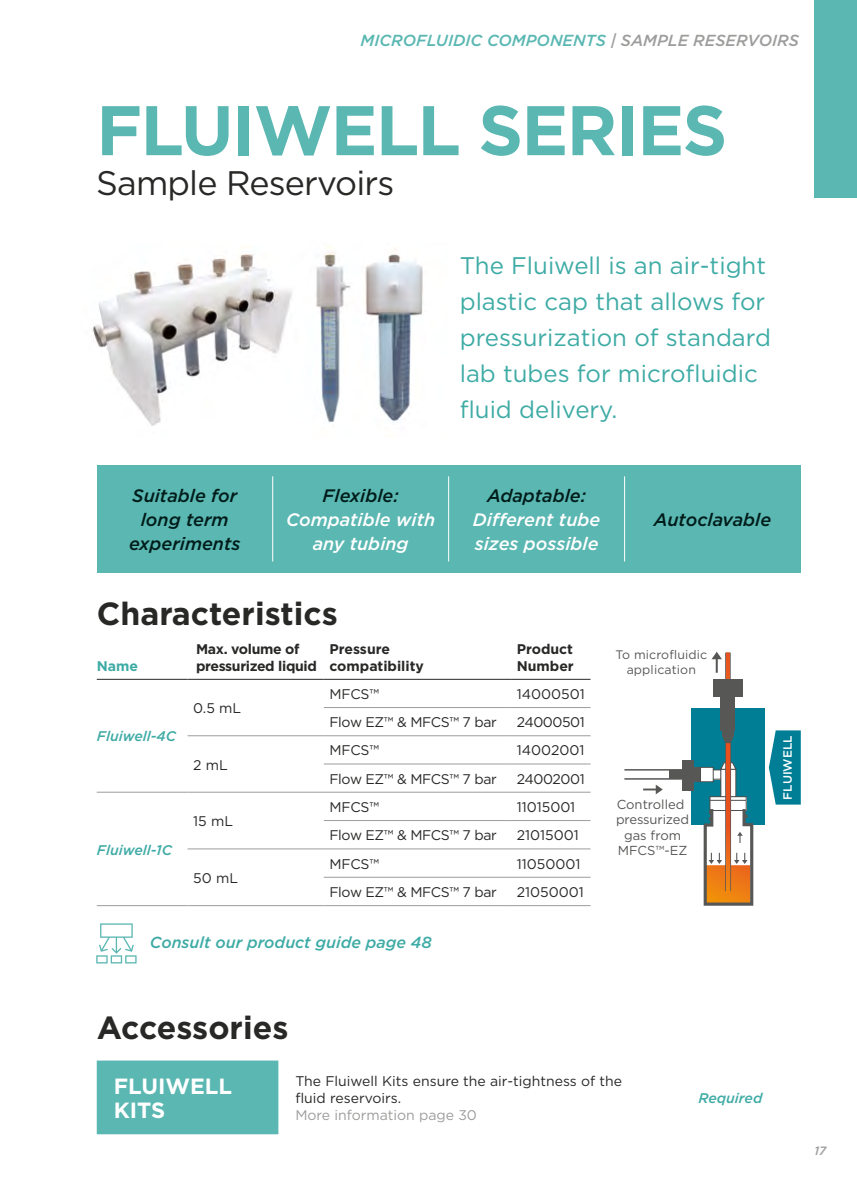
<style>
.page{position:relative;width:857px;height:1191px;background:#fff}
.page>*{position:absolute;margin:0;border:0;box-sizing:border-box;transform-origin:0 0}
.t1{font:700 70px "Gotham";letter-spacing:-.025em;color:#5ab7b2}
.t2{font:34px "Gotham";letter-spacing:-.025em;color:#282827}
.t3{font:700 32px "Gotham";color:#282827}
.t4{font:24px/36px "Gotham";color:#3eaba5}
.t5{font:700 22px/24px "Gotham";color:#fff}
.t6{font:italic 500 18px/24px "Gotham";color:#001c1a;text-align:center}
.t7{font:italic 500 18px/24px "Gotham";color:#fff;text-align:center}
.t8{font:italic 500 16px "Gotham";color:#5ab7b2}
.t9{font:italic 500 16px "Gotham";color:#3eaba5}
.t10{font:14px/16.8px "Gotham";letter-spacing:-.005em;color:#282827}
.t11{font:14px "Gotham";letter-spacing:-.025em;color:#282827}
.t12{font:700 14px/16.8px "Gotham";letter-spacing:-.015em;color:#282827}
.t13{font:italic 500 14px "Gotham";color:#3eaba5}
.t14{font:14px "Gotham";color:#9d9d9c}
.t15{font:14px "Gotham";letter-spacing:-.03em;color:#282827}
.t16{font:700 14px "Gotham";color:#3eaba5}
.t17{font:13px/15.6px "Gotham";letter-spacing:-.005em;color:#575756;text-align:center}
.t18{font:12.4px/14.8px "Gotham";letter-spacing:.01em;color:#575756;text-align:center}
.t19{font:500 12px "Gotham";color:#fff}
.t20{font:italic 500 12px "Gotham";color:#9d9d9c}
.s1{color:#9d9d9c}
</style>
<div class="page">
<img style="left:91px;top:247px;width:332px;height:179px">
<div style="left:814px;top:0;width:42px;height:197px;background:#5ab7b2"></div>
<div style="left:97px;top:465px;width:703px;height:108px;background:#5ab7b2"></div>
<hr style="left:272px;top:476px;width:1px;height:85px;background:#fff">
<hr style="left:448px;top:476px;width:1px;height:85px;background:#fff">
<hr style="left:624px;top:476px;width:1px;height:85px;background:#fff">
<hr style="left:97px;top:679px;width:90px;height:1px;background:#282827">
<hr style="left:187px;top:679px;width:136px;height:1px;background:#282827">
<hr style="left:323px;top:679px;width:188px;height:1px;background:#282827">
<hr style="left:511px;top:679px;width:79px;height:1px;background:#282827">
<hr style="left:97px;top:792px;width:90px;height:1px;background:#9d9d9c">
<hr style="left:97px;top:905px;width:90px;height:1px;background:#9d9d9c">
<hr style="left:323px;top:707px;width:188px;height:1px;background:#9d9d9c">
<hr style="left:511px;top:707px;width:79px;height:1px;background:#9d9d9c">
<hr style="left:187px;top:735px;width:136px;height:1px;background:#9d9d9c">
<hr style="left:323px;top:735px;width:188px;height:1px;background:#9d9d9c">
<hr style="left:511px;top:735px;width:79px;height:1px;background:#9d9d9c">
<hr style="left:323px;top:763px;width:188px;height:1px;background:#9d9d9c">
<hr style="left:511px;top:763px;width:79px;height:1px;background:#9d9d9c">
<hr style="left:187px;top:792px;width:136px;height:1px;background:#9d9d9c">
<hr style="left:323px;top:792px;width:188px;height:1px;background:#9d9d9c">
<hr style="left:511px;top:792px;width:79px;height:1px;background:#9d9d9c">
<hr style="left:323px;top:820px;width:188px;height:1px;background:#9d9d9c">
<hr style="left:511px;top:820px;width:79px;height:1px;background:#9d9d9c">
<hr style="left:187px;top:848px;width:136px;height:1px;background:#9d9d9c">
<hr style="left:323px;top:848px;width:188px;height:1px;background:#9d9d9c">
<hr style="left:511px;top:848px;width:79px;height:1px;background:#9d9d9c">
<hr style="left:323px;top:877px;width:188px;height:1px;background:#9d9d9c">
<hr style="left:511px;top:877px;width:79px;height:1px;background:#9d9d9c">
<hr style="left:187px;top:905px;width:136px;height:1px;background:#9d9d9c">
<hr style="left:323px;top:905px;width:188px;height:1px;background:#9d9d9c">
<hr style="left:511px;top:905px;width:79px;height:1px;background:#9d9d9c">
<div style="left:97px;top:1060px;width:181px;height:74px;background:#5ab7b2"></div>
<div style="left:691px;top:707px;width:73px;height:117px;background:#007e95"></div>
<div style="left:681px;top:760px;width:12px;height:31px;background:#575756"></div>
<div style="left:669px;top:770px;width:14px;height:9px;background:#575756"></div>
<div style="left:691px;top:767px;width:13px;height:14px;background:#575756"></div>
<div style="left:712px;top:679px;width:29px;height:18px;background:#575756"></div>
<div style="left:720px;top:696px;width:15px;height:34px;background:#575756"></div>
<div style="left:721px;top:730px;width:12px;height:6px;background:#575756"></div>
<hr style="left:624px;top:769px;width:58px;height:1px;background:#575756">
<hr style="left:624px;top:778px;width:58px;height:1px;background:#575756">
<svg style="left:701px;top:736px;width:53px;height:170px"></svg>
<svg style="left:711px;top:652px;width:18px;height:28px"></svg>
<svg style="left:643px;top:784px;width:19px;height:10px"></svg>
<svg style="left:768px;top:730px;width:32px;height:74px;background:#238fa3"></svg>
<svg style="left:96px;top:923px;width:40px;height:40px"></svg>
<p class="t8" style="left:360px;top:30px;width:440px">MICROFLUIDIC COMPONENTS <span class="s1">| SAMPLE RESERVOIRS</span></p>
<h1 class="t1" style="left:96px;top:84px;width:632px">FLUIWELL SERIES</h1>
<h2 class="t2" style="left:96px;top:161px;width:299px">Sample Reservoirs</h2>
<h3 class="t4" style="left:459px;top:247px;width:313px">The Fluiwell is an air-tight plastic cap that allows for pressurization of standard lab tubes for microfluidic fluid delivery.</h3>
<p class="t6" style="left:129px;top:483px;width:113px">Suitable for long term experiments</p>
<p class="t6" style="left:322px;top:483px;width:78px">Flexible:</p>
<p class="t7" style="left:286px;top:507px;width:150px">Compatible with any tubing</p>
<p class="t6" style="left:487px;top:483px;width:100px">Adaptable:</p>
<p class="t7" style="left:472px;top:507px;width:129px;text-align:left">Different tube sizes possible</p>
<p class="t6" style="left:653px;top:507px;width:119px">Autoclavable</p>
<h3 class="t3" style="left:97px;top:592px;width:242px">Characteristics</h3>
<p class="t16" style="left:97px;top:656px;width:43px">Name</p>
<p class="t12" style="left:196px;top:640px;width:122px">Max. volume of pressurized liquid</p>
<p class="t12" style="left:329px;top:640px;width:96px">Pressure compatibility</p>
<p class="t12" style="left:516px;top:640px;width:58px">Product<br>Number</p>
<p class="t13" style="left:97px;top:727px;width:81px">Fluiwell-4C</p>
<p class="t10" style="left:193px;top:699px;width:49px">0.5 mL</p>
<p class="t10" style="left:193px;top:756px;width:36px">2 mL</p>
<p class="t13" style="left:97px;top:840px;width:77px">Fluiwell-1C</p>
<p class="t10" style="left:193px;top:812px;width:41px">15 mL</p>
<p class="t10" style="left:193px;top:869px;width:46px">50 mL</p>
<p class="t10" style="left:329px;top:685px;width:51px">MFCS™</p>
<p class="t10" style="left:516px;top:685px;width:69px">14000501</p>
<p class="t11" style="left:329px;top:713px;width:169px">Flow EZ™ &amp; MFCS™ 7 bar</p>
<p class="t15" style="left:516px;top:713px;width:70px">24000501</p>
<p class="t10" style="left:329px;top:742px;width:51px">MFCS™</p>
<p class="t10" style="left:516px;top:742px;width:69px">14002001</p>
<p class="t11" style="left:329px;top:769px;width:169px">Flow EZ™ &amp; MFCS™ 7 bar</p>
<p class="t11" style="left:516px;top:769px;width:70px">24002001</p>
<p class="t10" style="left:329px;top:798px;width:51px">MFCS™</p>
<p class="t10" style="left:516px;top:798px;width:60px">11015001</p>
<p class="t11" style="left:329px;top:826px;width:169px">Flow EZ™ &amp; MFCS™ 7 bar</p>
<p class="t10" style="left:516px;top:826px;width:63px">21015001</p>
<p class="t10" style="left:329px;top:855px;width:51px">MFCS™</p>
<p class="t10" style="left:516px;top:855px;width:65px">11050001</p>
<p class="t11" style="left:329px;top:883px;width:169px">Flow EZ™ &amp; MFCS™ 7 bar</p>
<p class="t10" style="left:516px;top:883px;width:68px">21050001</p>
<p class="t9" style="left:150px;top:931px;width:283px">Consult our product guide page 48</p>
<p class="t18" style="left:615px;top:647px;width:93px">To microfluidic application</p>
<p class="t17" style="left:615px;top:796px;width:74px">Controlled pressurized gas from<br>MFCS™-EZ</p>
<p class="t19" style="left:779px;top:799px;width:66px;rotate:-90deg">FLUIWELL</p>
<h3 class="t3" style="left:97px;top:1007px;width:193px">Accessories</h3>
<h3 class="t5" style="left:114px;top:1074px;width:120px">FLUIWELL<br>KITS</h3>
<p class="t10" style="left:295px;top:1072px;width:328px">The Fluiwell Kits ensure the air-tightness of the fluid reservoirs.</p>
<p class="t14" style="left:295px;top:1105px;width:183px">More information page 30</p>
<p class="t13" style="left:698px;top:1088px;width:65px">Required</p>
<p class="t20" style="left:814px;top:1143px;width:14px">17</p>
</div>
